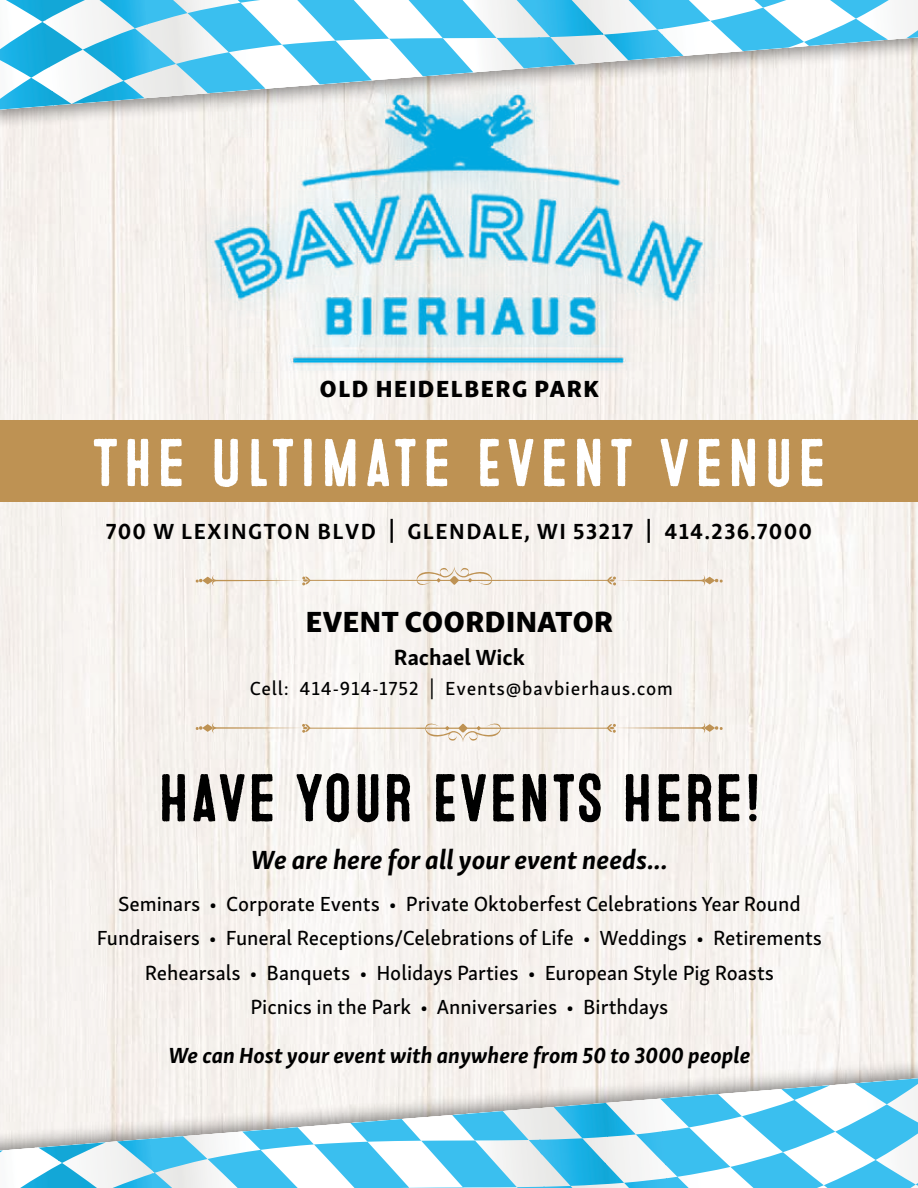
<style>
.page{position:relative;width:918px;height:1188px;background:#f7f2ef}
.page>*{position:absolute;margin:0;border:0;box-sizing:border-box;transform-origin:0 0}
.t1{font:67.5px "Microbrew One";letter-spacing:.05em;color:#fff}
.t2{font:67.5px "Microbrew One";color:#000}
.t3{font:30px "Skolar Sans Latn Eb";letter-spacing:.02em;color:#000}
.t4{font:italic 700 27px "Skolar Sans Latn";color:#000}
.t5{font:24px "Skolar Sans Latn Eb";letter-spacing:.07em;color:#000}
.t6{font:italic 700 22.5px "Skolar Sans Latn";color:#000}
.t7{font:700 22.5px "Skolar Sans Latn";letter-spacing:.05em;color:#000}
.t8{font:700 22.5px "Skolar Sans Latn";color:#000}
.t9{font:21px/34.5px "Skolar Sans Latn Me";color:#000;text-align:center}
.t10{font:19.5px "Skolar Sans Latn Me";letter-spacing:.04em;color:#000}
</style>
<div class="page">
<div style="left:0;top:421px;width:918px;height:81px;background:#be9253"></div>
<img style="left:186px;top:130px;width:545px;height:243px">
<svg style="left:407px;top:567px;width:95px;height:20px"></svg>
<hr style="left:309px;top:580px;width:300px;height:1px;background:#be9253">
<svg style="left:196px;top:575px;width:115px;height:11px"></svg>
<svg style="left:606px;top:575px;width:117px;height:11px"></svg>
<svg style="left:415px;top:722px;width:96px;height:20px"></svg>
<hr style="left:308px;top:728px;width:300px;height:1px;background:#be9253">
<svg style="left:606px;top:723px;width:117px;height:10px"></svg>
<svg style="left:196px;top:723px;width:115px;height:10px"></svg>
<div style="left:0;top:1059px;width:918px;height:129px;background:#000;opacity:.44"></div>
<svg style="left:0;top:1078px;width:113px;height:110px"></svg>
<svg style="left:113px;top:1078px;width:805px;height:110px"></svg>
<svg style="left:0;top:1181px;width:11px;height:7px"></svg>
<svg style="left:20px;top:1142px;width:86px;height:46px"></svg>
<div style="left:0;top:0;width:918px;height:130px;background:#000;opacity:.43"></div>
<svg style="left:0;top:0;width:918px;height:110px"></svg>
<p class="t5" style="left:320px;top:368px;width:280px">OLD HEIDELBERG PARK</p>
<h1 class="t1" style="left:92px;top:424px;width:736px">THE ULTIMATE EVENT VENUE</h1>
<p class="t7" style="left:106px;top:513px;width:708px">700 W LEXINGTON BLVD | GLENDALE, WI 53217 | 414.236.7000</p>
<h2 class="t3" style="left:306px;top:596px;width:309px">EVENT COORDINATOR</h2>
<p class="t8" style="left:394px;top:639px;width:133px">Rachael Wick</p>
<p class="t10" style="left:250px;top:674px;width:425px">Cell: 414-914-1752 | Events@bavbierhaus.com</p>
<h1 class="t2" style="left:157px;top:760px;width:606px">HAVE YOUR EVENTS HERE!</h1>
<p class="t4" style="left:251px;top:839px;width:418px">We are here for all your event needs...</p>
<p class="t9" style="left:97px;top:884px;width:727px">Seminars • Corporate Events • Private Oktoberfest Celebrations Year Round Fundraisers • Funeral Receptions/Celebrations of Life • Weddings • Retirements Rehearsals • Banquets • Holidays Parties • European Style Pig Roasts<br>Picnics in the Park • Anniversaries • Birthdays</p>
<p class="t6" style="left:168px;top:1037px;width:584px">We can Host your event with anywhere from 50 to 3000 people</p>
</div>
